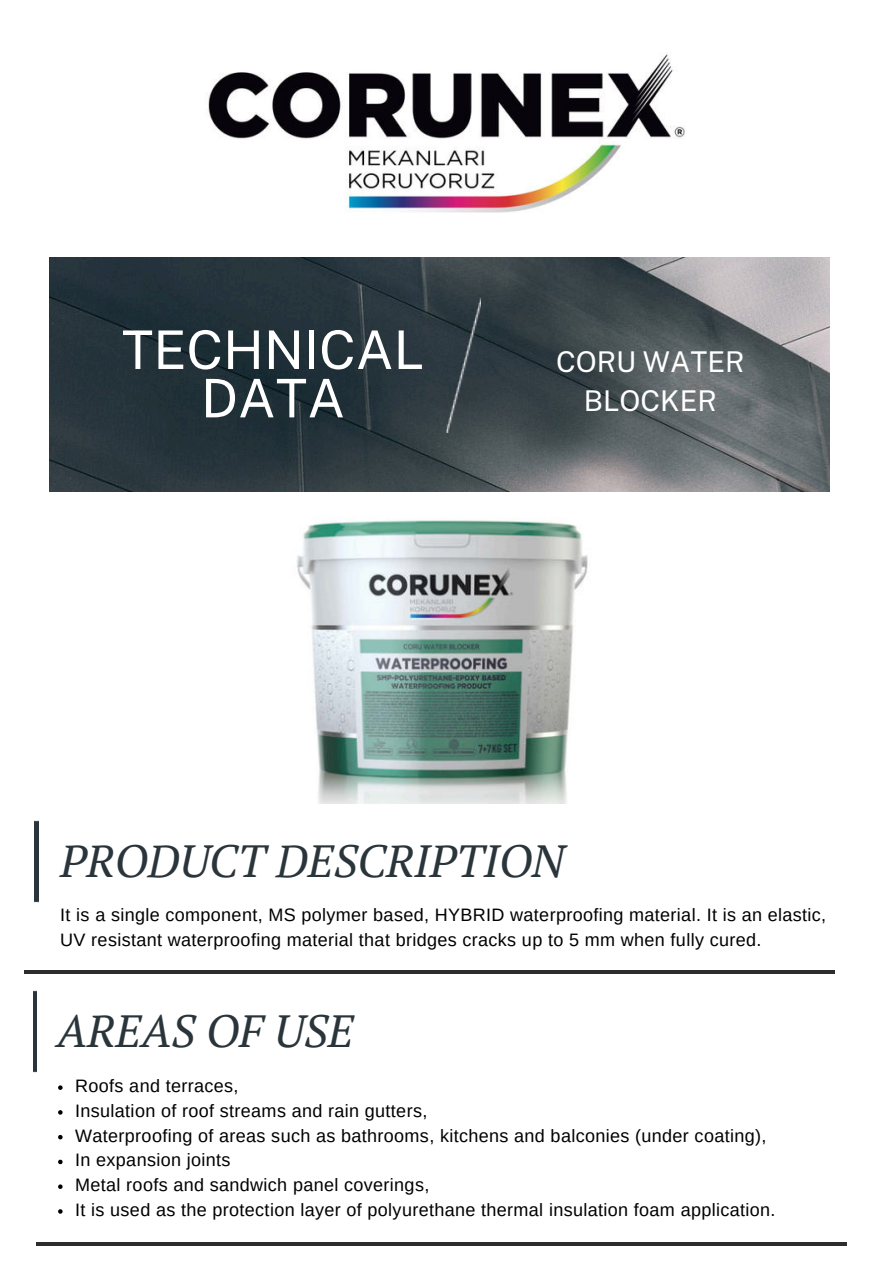
<style>
.page{position:relative;width:894px;height:1264px;background:#fff}
.page>*{position:absolute;margin:0;border:0;box-sizing:border-box;transform-origin:0 0}
.t1{font:53.25px/48.3px "Public Sans";color:#fff;text-align:center}
.t2{font:italic 45px "PT Serif";color:#2a353b}
.t3{font:28.5px/39.3px "Public Sans";color:#fff;text-align:center}
.t4{font:18px/24.8px "Arimo";letter-spacing:.02em;color:#000}
</style>
<div class="page">
<img style="left:50px;top:257px;width:779px;height:234px">
<img style="left:445px;top:299px;width:35px;height:133px">
<img style="left:35px;top:820px;width:3px;height:83px">
<hr style="left:24px;top:970px;width:810px;height:3px;background:#2e2d2c">
<img style="left:208px;top:53px;width:477px;height:160px">
<img style="left:33px;top:990px;width:4px;height:83px">
<hr style="left:36px;top:1242px;width:810px;height:3px;background:#2e2d2c">
<img style="left:297px;top:520px;width:291px;height:283px">
<svg style="left:58px;top:1085px;width:5px;height:4px"></svg>
<svg style="left:58px;top:1110px;width:5px;height:4px"></svg>
<svg style="left:58px;top:1134px;width:5px;height:5px"></svg>
<svg style="left:58px;top:1159px;width:5px;height:5px"></svg>
<svg style="left:58px;top:1184px;width:5px;height:4px"></svg>
<svg style="left:58px;top:1209px;width:5px;height:4px"></svg>
<h1 class="t1" style="left:122px;top:322px;width:304px">TECHNICAL<br>DATA</h1>
<h3 class="t3" style="left:556px;top:340px;width:190px">CORU WATER<br>BLOCKER</h3>
<h2 class="t2" style="left:60px;top:832px;width:505px">PRODUCT DESCRIPTION</h2>
<p class="t4" style="left:60px;top:903px;width:767px">It is a single component, MS polymer based, HYBRID waterproofing material. It is an elastic,<br>UV resistant waterproofing material that bridges cracks up to 5 mm when fully cured.</p>
<h2 class="t2" style="left:57px;top:1002px;width:298px">AREAS OF USE</h2>
<p class="t4" style="left:75px;top:1073px;width:701px">Roofs and terraces,<br>Insulation of roof streams and rain gutters,<br>Waterproofing of areas such as bathrooms, kitchens and balconies (under coating), In expansion joints<br>Metal roofs and sandwich panel coverings,<br>It is used as the protection layer of polyurethane thermal insulation foam application.</p>
</div>
